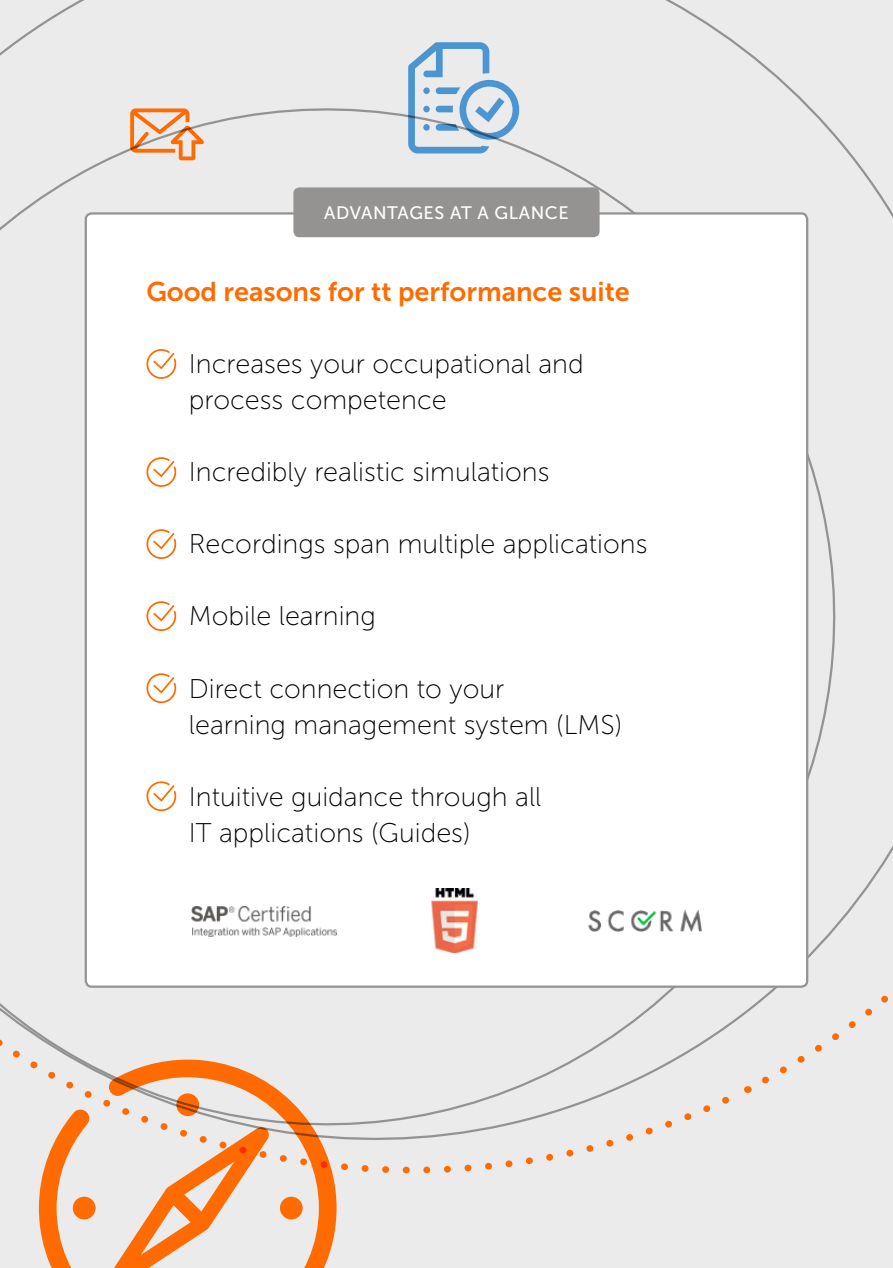
<style>
.page{position:relative;width:893px;height:1268px;background:#fff}
.page>*{position:absolute;margin:0;border:0;box-sizing:border-box;transform-origin:0 0}
.t1{font:27px/36px "Museo Sans 100";color:#000}
.t2{font:27px "Museo Sans 700";color:#ff6b00}
.t3{font:18px "Museo Sans 500";letter-spacing:.03em;color:#fff}
</style>
<div class="page">
<div style="left:0;top:0;width:893px;height:1224px;background:#ebebeb"></div>
<div style="left:79px;top:0;width:814px;height:89px;background:#ebebeb"></div>
<div style="left:0;top:0;width:70px;height:767px;background:#ebebeb"></div>
<div style="left:0;top:776px;width:747px;height:491px;background:#ebebeb"></div>
<div style="left:756px;top:98px;width:137px;height:990px;background:#ebebeb"></div>
<div style="left:86px;top:213px;width:721px;height:773px;background:#fff;border-radius:6px"></div>
<svg style="left:146px;top:349px;width:30px;height:30px"></svg>
<svg style="left:146px;top:457px;width:30px;height:30px"></svg>
<svg style="left:146px;top:529px;width:30px;height:30px"></svg>
<svg style="left:146px;top:601px;width:30px;height:30px"></svg>
<svg style="left:146px;top:673px;width:30px;height:30px"></svg>
<svg style="left:146px;top:781px;width:30px;height:30px"></svg>
<div style="left:293px;top:187px;width:307px;height:50px;background:#949392;border-radius:6px"></div>
<svg style="left:408px;top:42px;width:111px;height:111px;background:#b6cde1"></svg>
<svg style="left:130px;top:108px;width:74px;height:52px;background:#edbd9b"></svg>
<svg style="left:39px;top:1059px;width:298px;height:208px;background:#eec6aa"></svg>
<img style="left:432px;top:888px;width:46px;height:63px">
<img style="left:191px;top:906px;width:146px;height:29px">
<img style="left:588px;top:909px;width:114px;height:21px">
<p class="t3" style="left:324px;top:203px;width:246px">ADVANTAGES AT A GLANCE</p>
<p class="t2" style="left:146px;top:277px;width:485px">Good reasons for tt performance suite</p>
<p class="t1" style="left:189px;top:346px;width:396px">Increases your occupational and process competence</p>
<p class="t1" style="left:189px;top:454px;width:362px">Incredibly realistic simulations</p>
<p class="t1" style="left:189px;top:526px;width:460px">Recordings span multiple applications</p>
<p class="t1" style="left:189px;top:598px;width:188px">Mobile learning</p>
<p class="t1" style="left:189px;top:670px;width:435px">Direct connection to your<br>learning management system (LMS)</p>
<p class="t1" style="left:189px;top:778px;width:354px">Intuitive guidance through all<br>IT applications (Guides)</p>
</div>
